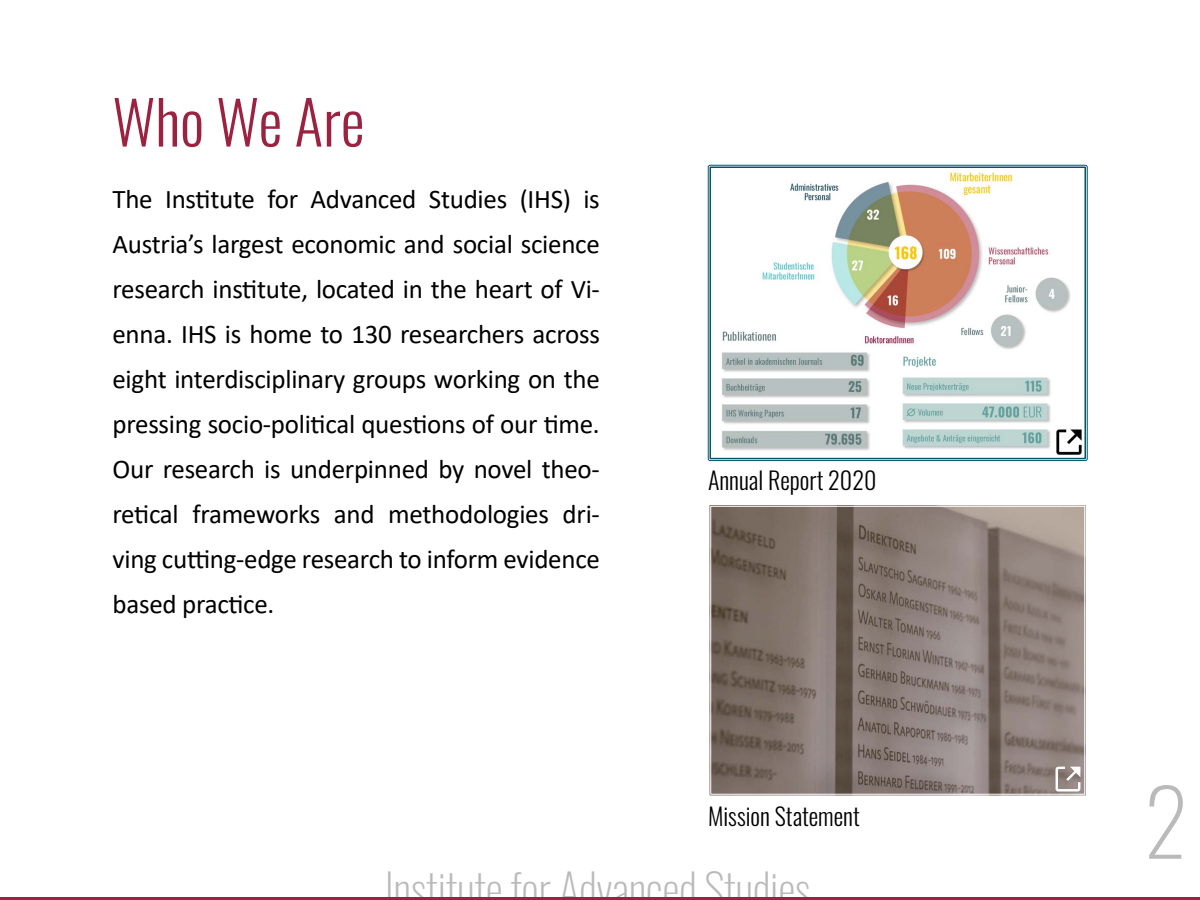
<style>
.page{position:relative;width:1200px;height:900px;background:#fff}
.page>*{position:absolute;margin:0;border:0;box-sizing:border-box;transform-origin:0 0}
.t1{font:200 90px "Oswald";color:#bababa}
.t2{font:300 60px "Oswald";color:#9b2341}
.t3{font:200 45px "Oswald";letter-spacing:-.01em;color:#bababa}
.t4{font:27px/45px "Calibri";letter-spacing:-.01em;color:#000;text-align:justify}
.t5{font:300 24px "Oswald";color:#000}
</style>
<div class="page">
<hr style="left:0;top:897px;width:1200px;height:3px;background:#9b2341">
<svg style="left:708px;top:165px;width:380px;height:296px"></svg>
<div style="left:710px;top:166px;width:376px;height:293px;border:2px solid #025468"></div>
<img style="left:1056px;top:429px;width:27px;height:27px">
<svg style="left:709px;top:505px;width:377px;height:291px;background:#857871"></svg>
<div style="left:710px;top:506px;width:375px;height:288px;border:1px solid #fff"></div>
<img style="left:1054px;top:765px;width:27px;height:27px">
<h2 class="t2" style="left:112px;top:69px;width:254px">Who We Are</h2>
<p class="t4" style="left:112px;top:176px;width:489px">The Institute for Advanced Studies (IHS) is Austria’s largest economic and social science research institute, located in the heart of Vi&shy;enna. IHS is home to 130 researchers across eight interdisciplinary groups working on the pressing socio-political questions of our time.<br>Our research is underpinned by novel theo&shy;retical frameworks and methodologies dri&shy;ving cutting-edge research to inform evidence based practice.</p>
<p class="t5" style="left:708px;top:458px;width:170px">Annual Report 2020</p>
<p class="t5" style="left:708px;top:794px;width:153px">Mission Statement</p>
<h3 class="t3" style="left:385px;top:850px;width:428px">Institute for Advanced Studies</h3>
<h1 class="t1" style="left:1144px;top:742px;width:46px">2</h1>
</div>
